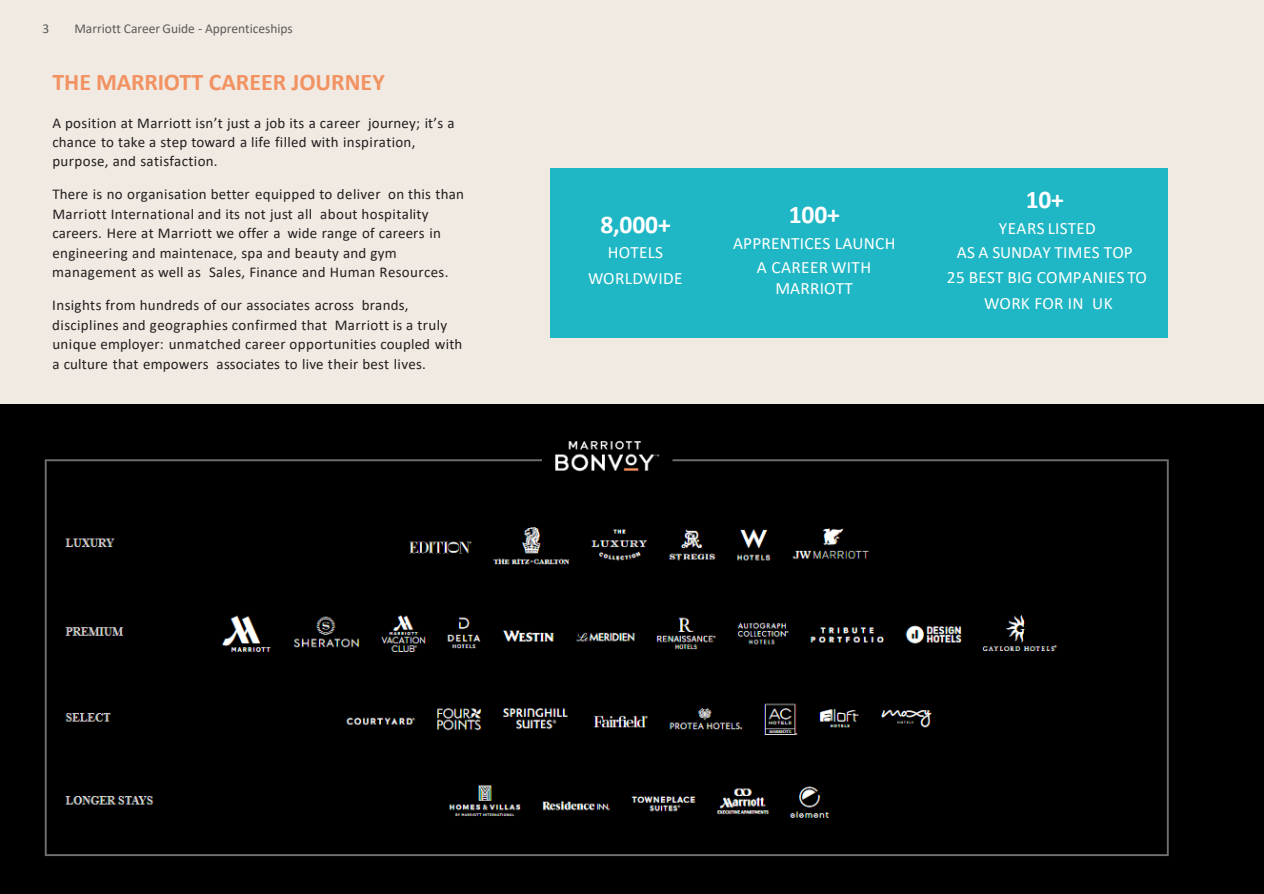
<style>
.page{position:relative;width:1264px;height:894px;background:#fff}
.page>*{position:absolute;margin:0;border:0;box-sizing:border-box;transform-origin:0 0}
.t1{font:700 25.5px "Calibri";letter-spacing:-.005em;color:#fff}
.t2{font:700 24px "Calibri";color:#f29262}
.t3{font:17.25px/25.5px "Calibri";letter-spacing:.015em;color:#fff;text-align:center}
.t4{font:15px/19.5px "Calibri";letter-spacing:.02em;color:#231f20}
.t5{font:13.5px "Calibri";color:#5b5b5b}
</style>
<div class="page">
<div style="left:0;top:0;width:1263px;height:404px;background:#f1eae2"></div>
<div style="left:550px;top:168px;width:617px;height:170px;background:#1fb7c5"></div>
<div style="left:0;top:404px;width:1263px;height:489px;background:#000"></div>
<p class="t5" style="left:42px;top:19px;width:8px">3</p>
<p class="t5" style="left:74px;top:19px;width:220px">Marriott Career Guide - Apprenticeships</p>
<p class="t2" style="left:52px;top:65px;width:334px">THE MARRIOTT CAREER JOURNEY</p>
<p class="t4" style="left:52px;top:112px;width:403px">A position at Marriott isn’t just a job its a career journey; it’s a chance to take a step toward a life filled with inspiration, purpose, and satisfaction.</p>
<p class="t4" style="left:52px;top:184px;width:413px">There is no organisation better equipped to deliver on this than Marriott International and its not just all about hospitality careers. Here at Marriott we offer a wide range of careers in engineering and maintenace, spa and beauty and gym management as well as Sales, Finance and Human Resources.</p>
<p class="t4" style="left:52px;top:295px;width:411px">Insights from hundreds of our associates across brands, disciplines and geographies confirmed that Marriott is a truly unique employer: unmatched career opportunities coupled with a culture that empowers associates to live their best lives.</p>
<p class="t1" style="left:600px;top:206px;width:72px">8,000+</p>
<p class="t3" style="left:607px;top:239px;width:57px">HOTELS</p>
<p class="t3" style="left:588px;top:265px;width:96px">WORLDWIDE</p>
<p class="t1" style="left:788px;top:197px;width:53px">100+</p>
<p class="t3" style="left:732px;top:230px;width:164px">APPRENTICES LAUNCH</p>
<p class="t3" style="left:756px;top:256px;width:116px;line-height:20.7px">A CAREER WITH<br>MARRIOTT</p>
<p class="t1" style="left:1025px;top:182px;width:40px">10+</p>
<p class="t3" style="left:998px;top:215px;width:98px">YEARS LISTED</p>
<p class="t3" style="left:956px;top:239px;width:177px">AS A SUNDAY TIMES TOP</p>
<p class="t3" style="left:946px;top:264px;width:202px">25 BEST BIG COMPANIES TO<br>WORK FOR IN UK</p>
</div>
